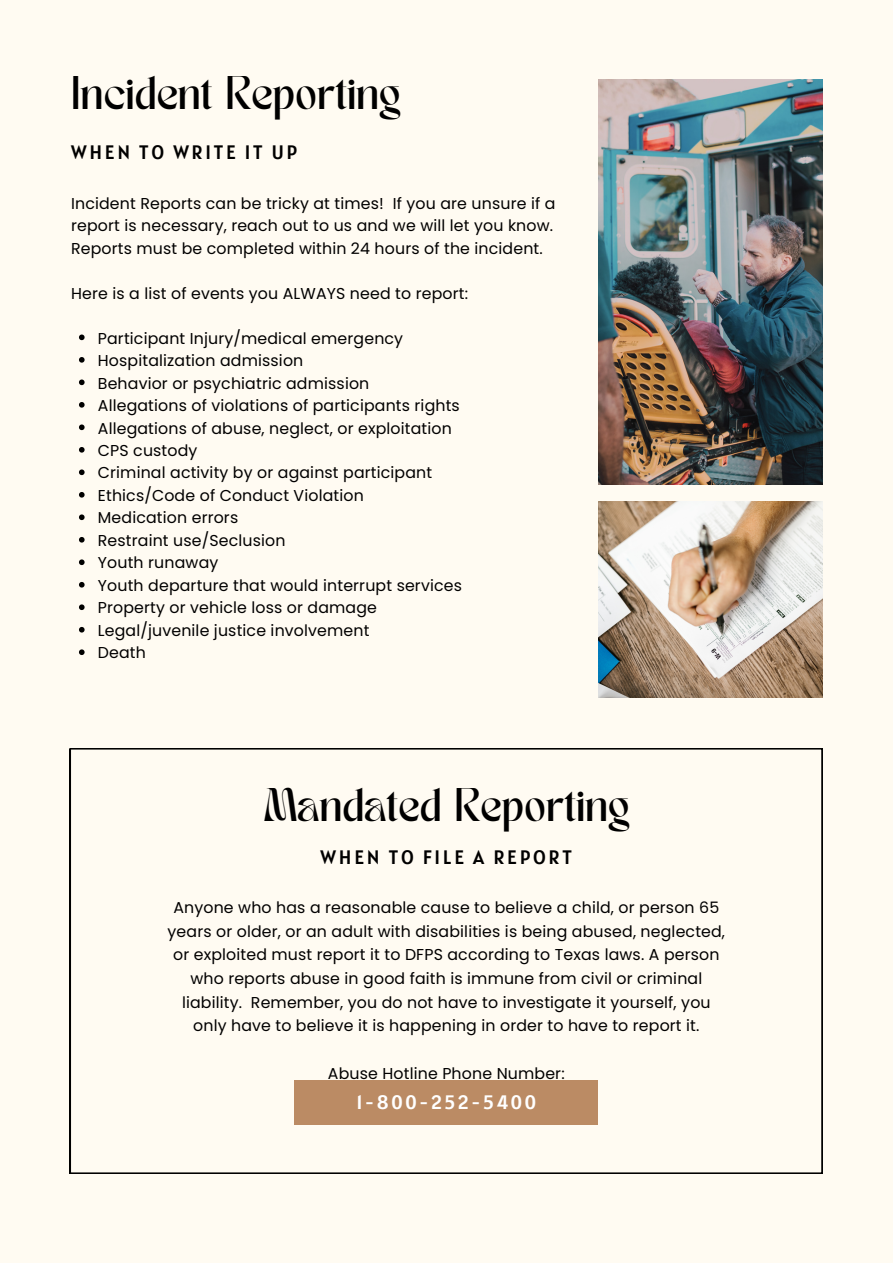
<style>
.page{position:relative;width:893px;height:1264px;background:#fff}
.page>*{position:absolute;margin:0;border:0;box-sizing:border-box;transform-origin:0 0}
.t1{font:33px "TANMERINGUE";color:#000}
.t2{font:19.35px "Alatsi";letter-spacing:.14em;color:#000}
.t3{font:19.35px "Alatsi";letter-spacing:.14em;color:#fff}
.t4{font:15.75px/23.5px "Poppins";letter-spacing:.01em;color:#000;text-align:center}
</style>
<div class="page">
<div style="left:0;top:0;width:892px;height:1262px;background:#fffbf2"></div>
<svg style="left:70px;top:748px;width:752px;height:425px"></svg>
<div style="left:294px;top:1080px;width:304px;height:44px;background:#bb8b64"></div>
<img style="left:598px;top:80px;width:224px;height:404px">
<img style="left:598px;top:501px;width:224px;height:196px">
<svg style="left:79px;top:334px;width:6px;height:6px"></svg>
<svg style="left:79px;top:357px;width:6px;height:5px"></svg>
<svg style="left:79px;top:379px;width:6px;height:6px"></svg>
<svg style="left:79px;top:402px;width:6px;height:5px"></svg>
<svg style="left:79px;top:424px;width:6px;height:6px"></svg>
<svg style="left:79px;top:447px;width:6px;height:5px"></svg>
<svg style="left:79px;top:469px;width:6px;height:6px"></svg>
<svg style="left:79px;top:492px;width:6px;height:5px"></svg>
<svg style="left:79px;top:514px;width:6px;height:6px"></svg>
<svg style="left:79px;top:537px;width:6px;height:5px"></svg>
<svg style="left:79px;top:559px;width:6px;height:6px"></svg>
<svg style="left:79px;top:582px;width:6px;height:5px"></svg>
<svg style="left:79px;top:604px;width:6px;height:6px"></svg>
<svg style="left:79px;top:627px;width:6px;height:5px"></svg>
<svg style="left:79px;top:649px;width:6px;height:6px"></svg>
<p class="t1" style="left:71px;top:76px;width:330px">Incident Reporting</p>
<p class="t2" style="left:71px;top:140px;width:228px">WHEN TO WRITE IT UP</p>
<p class="t4" style="left:71px;top:192px;width:486px;line-height:22.5px;text-align:left">Incident Reports can be tricky at times! If you are unsure if a report is necessary, reach out to us and we will let you know.<br>Reports must be completed within 24 hours of the incident.</p>
<p class="t4" style="left:71px;top:281px;width:398px">Here is a list of events you ALWAYS need to report:</p>
<p class="t4" style="left:98px;top:326px;width:307px">Participant Injury/medical emergency</p>
<p class="t4" style="left:98px;top:349px;width:207px">Hospitalization admission</p>
<p class="t4" style="left:98px;top:371px;width:273px">Behavior or psychiatric admission</p>
<p class="t4" style="left:98px;top:394px;width:363px">Allegations of violations of participants rights</p>
<p class="t4" style="left:98px;top:416px;width:355px">Allegations of abuse, neglect, or exploitation</p>
<p class="t4" style="left:98px;top:438px;width:101px">CPS custody</p>
<p class="t4" style="left:98px;top:461px;width:336px">Criminal activity by or against participant</p>
<p class="t4" style="left:98px;top:483px;width:267px">Ethics/Code of Conduct Violation</p>
<p class="t4" style="left:98px;top:506px;width:142px">Medication errors</p>
<p class="t4" style="left:98px;top:528px;width:189px">Restraint use/Seclusion</p>
<p class="t4" style="left:98px;top:551px;width:122px">Youth runaway</p>
<p class="t4" style="left:98px;top:573px;width:365px">Youth departure that would interrupt services</p>
<p class="t4" style="left:98px;top:596px;width:280px">Property or vehicle loss or damage</p>
<p class="t4" style="left:98px;top:618px;width:273px">Legal/juvenile justice involvement</p>
<p class="t4" style="left:98px;top:641px;width:50px">Death</p>
<p class="t1" style="left:264px;top:787px;width:367px">Mandated Reporting</p>
<p class="t2" style="left:320px;top:844px;width:253px">WHEN TO FILE A REPORT</p>
<p class="t4" style="left:167px;top:895px;width:559px">Anyone who has a reasonable cause to believe a child, or person 65 years or older, or an adult with disabilities is being abused, neglected, or exploited must report it to DFPS according to Texas laws. A person who reports abuse in good faith is immune from civil or criminal liability. Remember, you do not have to investigate it yourself, you only have to believe it is happening in order to have to report it.</p>
<p class="t4" style="left:328px;top:1061px;width:238px">Abuse Hotline Phone Number:</p>
<p class="t3" style="left:356px;top:1089px;width:181px">1-800-252-5400</p>
</div>
